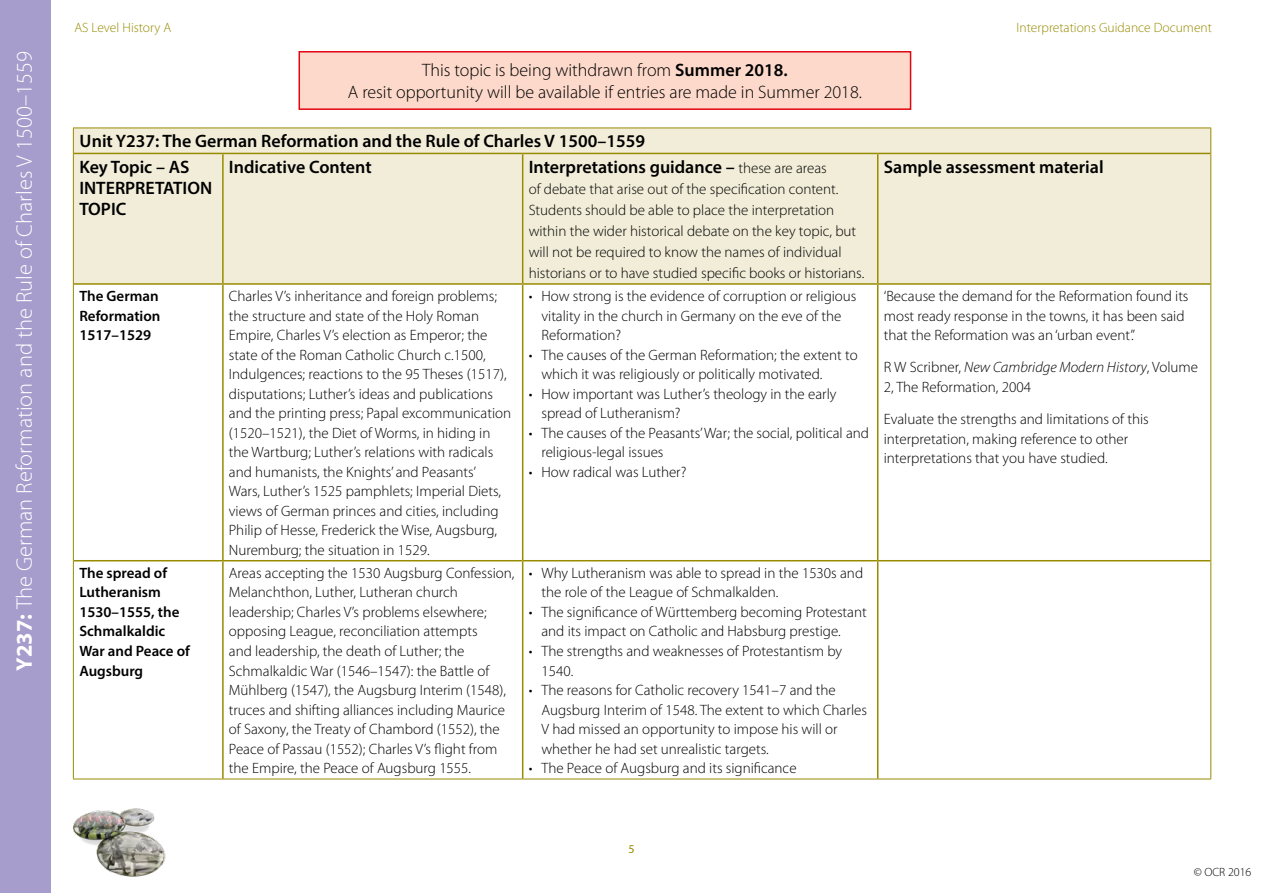
<style>
.page{position:relative;width:1263px;height:893px;background:#fff}
.page>*{position:absolute;margin:0;border:0;box-sizing:border-box;transform-origin:0 0}
.t1{font:300 22.5px "Myriad Pro";color:#fff}
.Body_Contents{font:600 18px "Myriad Pro";color:#000}
.t2{font:300 18px "Myriad Pro";color:#000}
.Table_header{font:600 18px/21px "Myriad Pro";color:#000}
.Table_body{font:300 15px/19.5px "Myriad Pro";color:#000}
.Table_bullets{font:300 15px/19.5px "Myriad Pro";color:#000}
.Body_Contents-2{font:300 15px/21px "Myriad Pro";color:#000}
.Table_body-2{font:600 15px/19.5px "Myriad Pro";color:#000}
.t3{font:300 13.5px "Myriad Pro";color:#988b00}
.t4{font:300 12px "Myriad Pro";color:#000}
.t5{font:12px "Myriad Pro";color:#988b00}
.s1{font-weight:700}
.s2{font-weight:600}
.s3{font-weight:300;font-size:15px}
.s4{font-style:italic}
</style>
<div class="page">
<img style="left:73px;top:808px;width:93px;height:69px">
<div style="left:0;top:0;width:51px;height:893px;background:#a69dcd"></div>
<div style="left:74px;top:129px;width:1136px;height:154px;background:#f1edd8"></div>
<hr style="left:73px;top:128px;width:150px;height:1px;background:#988b00">
<svg style="left:73px;top:128px;width:1px;height:25px"></svg>
<hr style="left:223px;top:128px;width:300px;height:1px;background:#988b00">
<hr style="left:523px;top:128px;width:355px;height:1px;background:#988b00">
<hr style="left:878px;top:128px;width:333px;height:1px;background:#988b00">
<svg style="left:1210px;top:128px;width:1px;height:25px"></svg>
<hr style="left:73px;top:153px;width:1px;height:131px;background:#988b00">
<hr style="left:1210px;top:153px;width:1px;height:131px;background:#988b00">
<hr style="left:74px;top:153px;width:149px;height:1px;background:#988b00">
<hr style="left:223px;top:153px;width:300px;height:1px;background:#988b00">
<hr style="left:222px;top:154px;width:2px;height:129px;background:#988b00">
<hr style="left:523px;top:153px;width:355px;height:1px;background:#988b00">
<hr style="left:522px;top:154px;width:1px;height:129px;background:#988b00">
<hr style="left:878px;top:153px;width:332px;height:1px;background:#988b00">
<hr style="left:877px;top:154px;width:1px;height:129px;background:#988b00">
<hr style="left:74px;top:283px;width:149px;height:2px;background:#988b00">
<hr style="left:223px;top:283px;width:300px;height:2px;background:#988b00">
<hr style="left:523px;top:283px;width:355px;height:2px;background:#988b00">
<hr style="left:878px;top:283px;width:332px;height:2px;background:#988b00">
<hr style="left:73px;top:284px;width:1px;height:277px;background:#988b00">
<hr style="left:1210px;top:284px;width:1px;height:277px;background:#988b00">
<hr style="left:73px;top:561px;width:1px;height:218px;background:#988b00">
<hr style="left:1210px;top:561px;width:1px;height:218px;background:#988b00">
<hr style="left:73px;top:779px;width:150px;height:1px;background:#988b00">
<hr style="left:223px;top:779px;width:300px;height:1px;background:#988b00">
<hr style="left:523px;top:779px;width:355px;height:1px;background:#988b00">
<hr style="left:878px;top:779px;width:333px;height:1px;background:#988b00">
<hr style="left:222px;top:285px;width:2px;height:275px;background:#988b00">
<hr style="left:522px;top:285px;width:1px;height:275px;background:#988b00">
<hr style="left:877px;top:285px;width:1px;height:275px;background:#988b00">
<hr style="left:74px;top:560px;width:149px;height:1px;background:#988b00">
<hr style="left:223px;top:560px;width:300px;height:1px;background:#988b00">
<hr style="left:222px;top:561px;width:2px;height:218px;background:#988b00">
<hr style="left:523px;top:560px;width:355px;height:1px;background:#988b00">
<hr style="left:522px;top:561px;width:1px;height:218px;background:#988b00">
<hr style="left:878px;top:560px;width:332px;height:1px;background:#988b00">
<hr style="left:877px;top:561px;width:1px;height:218px;background:#988b00">
<div style="left:299px;top:52px;width:611px;height:57px;background:#fcd9ca"></div>
<div style="left:298px;top:51px;width:613px;height:59px;border:2px solid #e30613"></div>
<p class="t1" style="left:12px;top:671px;width:621px;rotate:-90deg"><span class="s1">Y237:</span> The German Reformation and the Rule of Charles V 1500–1559</p>
<p class="t3" style="left:74px;top:21px;width:98px">AS Level History A</p>
<p class="t3" style="left:1016px;top:21px;width:197px">Interpretations Guidance Document</p>
<p class="t2" style="left:422px;top:61px;width:367px">This topic is being withdrawn from <span class="s2">Summer 2018.</span></p>
<p class="t2" style="left:348px;top:82px;width:516px">A resit opportunity will be available if entries are made in Summer 2018.</p>
<p class="Body_Contents" style="left:80px;top:130px;width:567px">Unit Y237: The German Reformation and the Rule of Charles V 1500–1559</p>
<p class="Table_header" style="left:79px;top:156px;width:134px">Key Topic – AS<br>INTERPRETATION<br>TOPIC</p>
<p class="Body_Contents" style="left:229px;top:155px;width:144px">Indicative Content</p>
<p class="Body_Contents" style="left:529px;top:155px;width:300px">Interpretations guidance – <span class="s3">these are areas</span></p>
<p class="Body_Contents-2" style="left:529px;top:179px;width:337px">of debate that arise out of the specification content.<br>Students should be able to place the interpretation within the wider historical debate on the key topic, but will not be required to know the names of individual historians or to have studied specific books or historians.</p>
<p class="Table_body-2" style="left:79px;top:286px;width:83px">The German<br>Reformation<br>1517–1529</p>
<p class="Table_body" style="left:229px;top:287px;width:284px">Charles V’s inheritance and foreign problems; the structure and state of the Holy Roman Empire, Charles V’s election as Emperor; the state of the Roman Catholic Church c.1500, Indulgences; reactions to the 95 Theses (1517), disputations; Luther’s ideas and publications and the printing press; Papal excommunication (1520–1521), the Diet of Worms, in hiding in the Wartburg; Luther’s relations with radicals and humanists, the Knights’ and Peasants’<br>Wars, Luther’s 1525 pamphlets; Imperial Diets, views of German princes and cities, including Philip of Hesse, Frederick the Wise, Augsburg, Nuremburg; the situation in 1529.</p>
<p class="Table_bullets" style="left:541px;top:287px;width:317px;text-indent:-13px">• How strong is the evidence of corruption or religious vitality in the church in Germany on the eve of the<br>Reformation?</p>
<p class="Table_bullets" style="left:541px;top:345px;width:318px;text-indent:-13px">• The causes of the German Reformation; the extent to which it was religiously or politically motivated.</p>
<p class="Table_bullets" style="left:541px;top:384px;width:297px;text-indent:-13px">• How important was Luther’s theology in the early spread of Lutheranism?</p>
<p class="Table_bullets" style="left:541px;top:423px;width:329px;text-indent:-13px">• The causes of the Peasants’ War; the social, political and religious-legal issues</p>
<p class="Table_bullets" style="left:529px;top:462px;width:159px">• How radical was Luther?</p>
<p class="Table_body-2" style="left:79px;top:563px;width:112px">The spread of<br>Lutheranism<br>1530–1555, the<br>Schmalkaldic<br>War and Peace of<br>Augsburg</p>
<p class="Table_body" style="left:229px;top:563px;width:287px">Areas accepting the 1530 Augsburg Confession, Melanchthon, Luther, Lutheran church leadership; Charles V’s problems elsewhere; opposing League, reconciliation attempts<br>and leadership, the death of Luther; the Schmalkaldic War (1546–1547): the Battle of Mühlberg (1547), the Augsburg Interim (1548), truces and shifting alliances including Maurice of Saxony, the Treaty of Chambord (1552), the Peace of Passau (1552); Charles V’s flight from the Empire, the Peace of Augsburg 1555.</p>
<p class="Table_bullets" style="left:541px;top:563px;width:323px;text-indent:-13px">• Why Lutheranism was able to spread in the 1530s and the role of the League of Schmalkalden.</p>
<p class="Table_bullets" style="left:541px;top:602px;width:327px;text-indent:-13px">• The significance of Württemberg becoming Protestant and its impact on Catholic and Habsburg prestige.</p>
<p class="Table_bullets" style="left:541px;top:641px;width:302px;text-indent:-13px">• The strengths and weaknesses of Protestantism by<br>1540.</p>
<p class="Table_bullets" style="left:541px;top:680px;width:327px;text-indent:-13px">• The reasons for Catholic recovery 1541–7 and the Augsburg Interim of 1548. The extent to which Charles V had missed an opportunity to impose his will or whether he had set unrealistic targets.</p>
<p class="Table_bullets" style="left:529px;top:758px;width:269px">• The Peace of Augsburg and its significance</p>
<p class="Body_Contents" style="left:884px;top:155px;width:221px">Sample assessment material</p>
<p class="Table_body" style="left:884px;top:287px;width:306px">‘Because the demand for the Reformation found its most ready response in the towns, it has been said that the Reformation was an ‘urban event’.’</p>
<p class="Table_body" style="left:884px;top:358px;width:316px">R W Scribner, <span class="s4">New Cambridge Modern History</span>, Volume<br>2, The Reformation, 2004</p>
<p class="Table_body" style="left:884px;top:410px;width:267px">Evaluate the strengths and limitations of this interpretation, making reference to other interpretations that you have studied.</p>
<p class="t5" style="left:628px;top:842px;width:8px">5</p>
<p class="t4" style="left:1194px;top:866px;width:59px">© OCR 2016</p>
</div>
